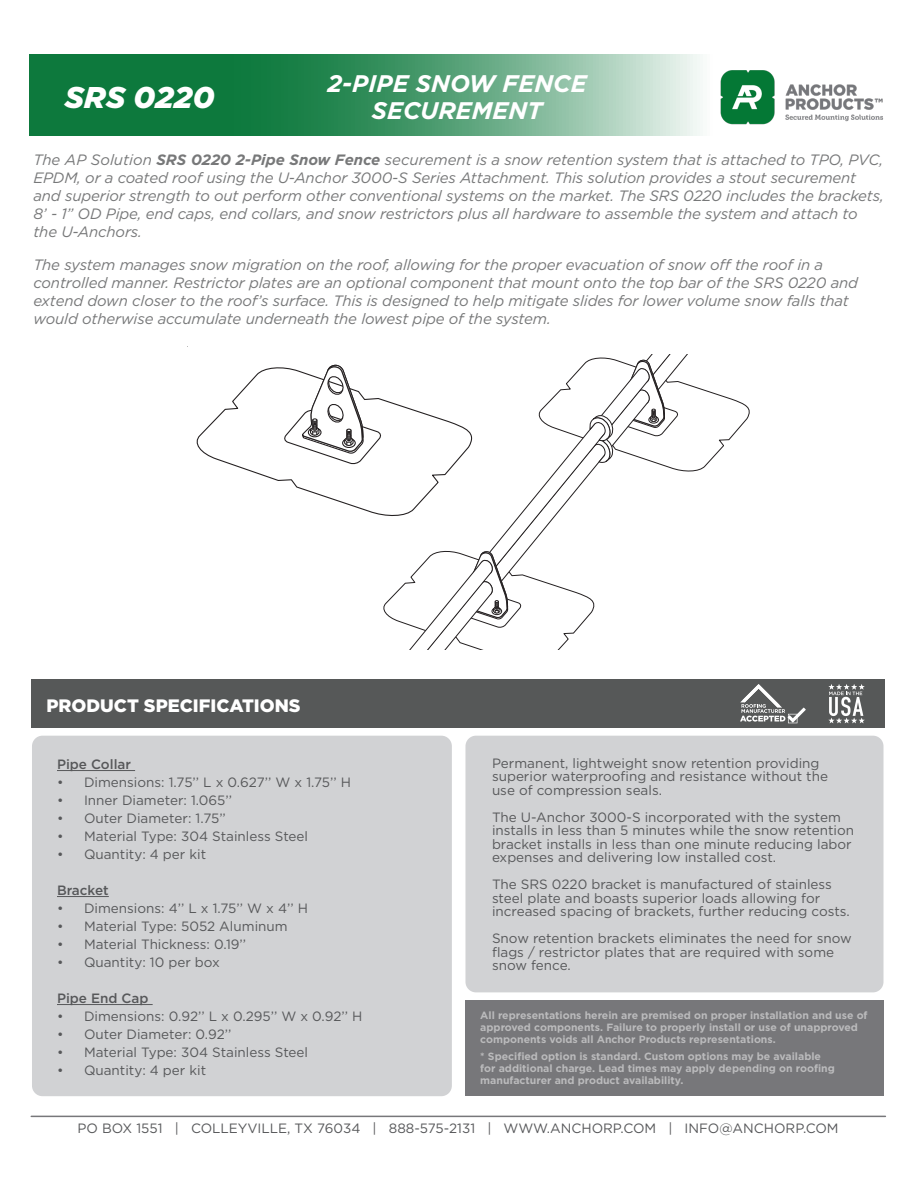
<style>
.page{position:relative;width:918px;height:1188px;background:#fff}
.page>*{position:absolute;margin:0;border:0;box-sizing:border-box;transform-origin:0 0}
.t1{font:italic 900 30px "Gotham";color:#fff}
.t2{font:italic 700 24px/27px "Gotham";color:#fff;text-align:center}
.t3{font:900 18px "Gotham";color:#fff}
.Body_Text{font:italic 15px/18px "Gotham";letter-spacing:-.01em;color:#777879}
.Body{font:13.5px/13.5px "Gotham";color:#57585a}
.t4{font:500 13.5px "Gotham";color:#57585a}
.t5{font:700 10.5px/12px "Gotham";color:#fff}
.s1{font-weight:700}
</style>
<div class="page">
<div style="left:32px;top:736px;width:420px;height:360px;background:#d1d2d4;border-radius:10px"></div>
<div style="left:465px;top:736px;width:419px;height:256px;background:#d1d2d4;border-radius:10px"></div>
<div style="left:465px;top:1001px;width:419px;height:95px;background:#77777a"></div>
<div style="left:32px;top:680px;width:853px;height:48px;background:#565858"></div>
<hr style="left:31px;top:1116px;width:854px;height:1px;background:#77777a">
<svg style="left:829px;top:684px;width:36px;height:39px"></svg>
<svg style="left:740px;top:684px;width:66px;height:39px"></svg>
<svg style="left:29px;top:54px;width:671px;height:81px;background:#4c9b6f"></svg>
<img style="left:720px;top:70px;width:163px;height:55px">
<hr style="left:57px;top:770px;width:78px;height:1px;background:#57585a">
<hr style="left:57px;top:896px;width:52px;height:1px;background:#57585a">
<hr style="left:57px;top:1004px;width:96px;height:1px;background:#57585a">
<svg style="left:187px;top:346px;width:563px;height:304px"></svg>
<p class="t1" style="left:65px;top:77px;width:151px">SRS 0220</p>
<p class="t2" style="left:327px;top:70px;width:261px">2-PIPE SNOW FENCE<br>SECUREMENT</p>
<p class="Body_Text" style="left:33px;top:150px;width:852px">The AP Solution <span class="s1">SRS 0220 2-Pipe Snow Fence</span> securement is a snow retention system that is attached to TPO, PVC, EPDM, or a coated roof using the U-Anchor 3000-S Series Attachment. This solution provides a stout securement and superior strength to out perform other conventional systems on the market. The SRS 0220 includes the brackets, 8’ - 1” OD Pipe, end caps, end collars, and snow restrictors plus all hardware to assemble the system and attach to the U-Anchors.</p>
<p class="Body_Text" style="left:33px;top:255px;width:826px">The system manages snow migration on the roof, allowing for the proper evacuation of snow off the roof in a controlled manner. Restrictor plates are an optional component that mount onto the top bar of the SRS 0220 and extend down closer to the roof’s surface. This is designed to help mitigate slides for lower volume snow falls that would otherwise accumulate underneath the lowest pipe of the system.</p>
<h3 class="t3" style="left:46px;top:693px;width:256px">PRODUCT SPECIFICATIONS</h3>
<p class="t4" style="left:57px;top:756px;width:76px">Pipe Collar</p>
<p class="Body" style="left:57px;top:775px;width:296px">• Dimensions: 1.75’’ L x 0.627’’ W x 1.75’’ H</p>
<p class="Body" style="left:57px;top:793px;width:177px">• Inner Diameter: 1.065’’</p>
<p class="Body" style="left:57px;top:811px;width:170px">• Outer Diameter: 1.75’’</p>
<p class="Body" style="left:57px;top:829px;width:253px">• Material Type: 304 Stainless Steel</p>
<p class="Body" style="left:57px;top:847px;width:151px">• Quantity: 4 per kit</p>
<p class="t4" style="left:57px;top:882px;width:53px">Bracket</p>
<p class="Body" style="left:57px;top:901px;width:252px">• Dimensions: 4’’ L x 1.75’’ W x 4’’ H</p>
<p class="Body" style="left:57px;top:919px;width:232px">• Material Type: 5052 Aluminum</p>
<p class="Body" style="left:57px;top:937px;width:191px">• Material Thickness: 0.19’’</p>
<p class="Body" style="left:57px;top:955px;width:164px">• Quantity: 10 per box</p>
<p class="t4" style="left:57px;top:990px;width:93px">Pipe End Cap</p>
<p class="Body" style="left:57px;top:1009px;width:307px">• Dimensions: 0.92’’ L x 0.295’’ W x 0.92’’ H</p>
<p class="Body" style="left:57px;top:1027px;width:176px">• Outer Diameter: 0.92’’</p>
<p class="Body" style="left:57px;top:1045px;width:253px">• Material Type: 304 Stainless Steel</p>
<p class="Body" style="left:57px;top:1063px;width:151px">• Quantity: 4 per kit</p>
<p class="Body" style="left:492px;top:756px;width:338px">Permanent, lightweight snow retention providing superior waterproofing and resistance without the use of compression seals.</p>
<p class="Body" style="left:492px;top:810px;width:364px">The U-Anchor 3000-S incorporated with the system installs in less than 5 minutes while the snow retention bracket installs in less than one minute reducing labor expenses and delivering low installed cost.</p>
<p class="Body" style="left:492px;top:877px;width:359px">The SRS 0220 bracket is manufactured of stainless steel plate and boasts superior loads allowing for increased spacing of brackets, further reducing costs.</p>
<p class="Body" style="left:492px;top:931px;width:361px">Snow retention brackets eliminates the need for snow flags / restrictor plates that are required with some snow fence.</p>
<p class="t5" style="left:480px;top:1009px;width:389px">All representations herein are premised on proper installation and use of approved components. Failure to properly install or use of unapproved components voids all Anchor Products representations.</p>
<p class="t5" style="left:480px;top:1050px;width:356px">* Specified option is standard. Custom options may be available for additional charge. Lead times may apply depending on roofing manufacturer and product availability.</p>
<p class="Body" style="left:78px;top:1121px;width:763px">PO BOX 1551 | COLLEYVILLE, TX 76034 | 888-575-2131 | WWW.ANCHORP.COM | INFO@ANCHORP.COM</p>
</div>
